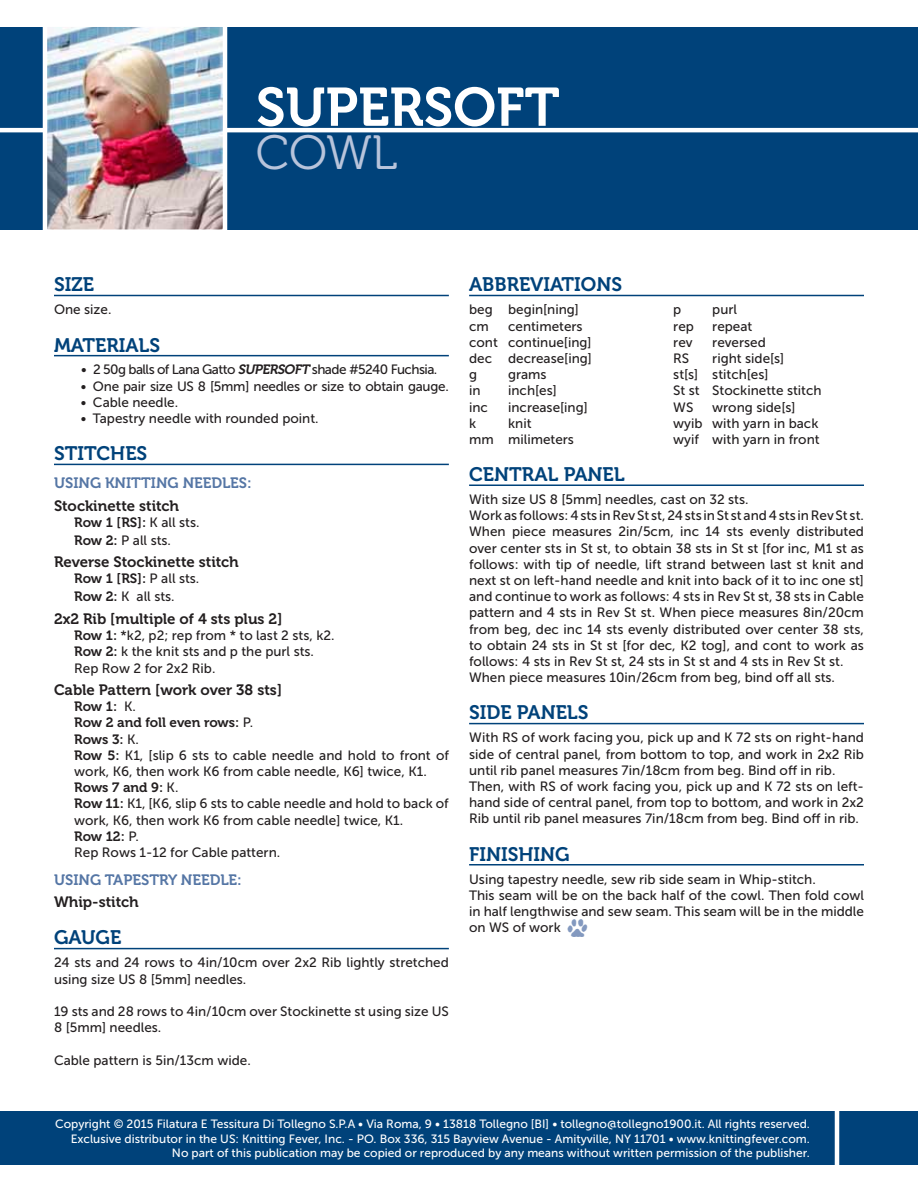
<style>
.page{position:relative;width:918px;height:1188px;background:#fff}
.page>*{position:absolute;margin:0;border:0;box-sizing:border-box;transform-origin:0 0}
.t1{font:54px "Museo 700";color:#fff}
.t2{font:48px "Museo 300";color:#b8c4db}
.t3{font:19.5px "Museo 700";color:#00427a}
.t4{font:15px "Museo 700";color:#231f20}
.t5{font:15px "Museo 700";color:#5576a5}
.t6{font:13.5px/16.2px "Museo Sans 500";color:#231f20}
.t7{font:13.5px/16.2px "Museo 700";letter-spacing:-.005em;color:#231f20}
.t8{font:13.5px "Museo Sans 500";letter-spacing:-.04em;color:#231f20}
.t9{font:13.5px "Museo Sans 500";letter-spacing:-.02em;color:#231f20}
.t10{font:12px/14.4px "Museo Sans 500";color:#fff;text-align:right}
.s1{font-family:"Museo 700";font-style:italic}
.s2{font-family:"Museo Sans 500"}
.s3{font-family:"Museo 700"}
.s4{font-family:"Animal Tracks";font-size:22.5px;color:#8399bf}
</style>
<div class="page">
<div style="left:0;top:27px;width:918px;height:203px;background:#00427a"></div>
<hr style="left:0;top:128px;width:918px;height:4px;background:#fff">
<img style="left:40px;top:27px;width:190px;height:203px">
<hr style="left:54px;top:295px;width:395px;height:1px;background:#00427a">
<hr style="left:54px;top:355px;width:395px;height:1px;background:#00427a">
<hr style="left:54px;top:464px;width:395px;height:1px;background:#00427a">
<hr style="left:54px;top:948px;width:395px;height:1px;background:#00427a">
<hr style="left:469px;top:295px;width:395px;height:1px;background:#00427a">
<hr style="left:469px;top:484px;width:395px;height:2px;background:#00427a">
<hr style="left:469px;top:723px;width:395px;height:1px;background:#00427a">
<hr style="left:469px;top:864px;width:395px;height:2px;background:#00427a">
<div style="left:0;top:1111px;width:918px;height:54px;background:#00427a"></div>
<hr style="left:835px;top:1108px;width:4px;height:60px;background:#fff">
<h1 class="t1" style="left:256px;top:77px;width:305px">SUPERSOFT</h1>
<h2 class="t2" style="left:256px;top:127px;width:143px">COWL</h2>
<h3 class="t3" style="left:54px;top:274px;width:42px">SIZE</h3>
<p class="t6" style="left:54px;top:302px;width:59px">One size.</p>
<h3 class="t3" style="left:54px;top:334px;width:108px">MATERIALS</h3>
<p class="t8" style="left:81px;top:362px;width:358px">• 2 50g balls of Lana Gatto <span class="s1">SUPERSOFT</span>shade #5240 Fuchsia.</p>
<p class="t9" style="left:81px;top:379px;width:369px">• One pair size US 8 [5mm] needles or size to obtain gauge.</p>
<p class="t6" style="left:81px;top:394px;width:99px">• Cable needle.</p>
<p class="t6" style="left:81px;top:410px;width:239px">• Tapestry needle with rounded point.</p>
<h3 class="t3" style="left:54px;top:443px;width:95px">STITCHES</h3>
<p class="t5" style="left:54px;top:474px;width:81px">Using Knitti</p>
<p class="t5" style="left:156px;top:474px;width:38px">ng Nee</p>
<p class="t5" style="left:212px;top:474px;width:42px">dles :</p>
<p class="t4" style="left:54px;top:497px;width:127px">Stockinette stitch</p>
<p class="t7" style="left:74px;top:514px;width:127px">Row 1 [RS]: <span class="s2">K all sts.</span></p>
<p class="t6" style="left:74px;top:532px;width:98px"><span class="s3">Row 2:</span> P all sts.</p>
<p class="t4" style="left:54px;top:554px;width:186px">Reverse Stockinette stitch</p>
<p class="t7" style="left:74px;top:571px;width:127px">Row 1 [RS]: <span class="s2">P all sts.</span></p>
<p class="t6" style="left:74px;top:589px;width:102px"><span class="s3">Row 2:</span> K all sts.</p>
<p class="t4" style="left:54px;top:610px;width:230px">2x2 Rib [multiple of 4 sts plus 2]</p>
<p class="t6" style="left:74px;top:627px;width:262px"><span class="s3">Row 1:</span> *k2, p2; rep from * to last 2 sts, k2.<br><span class="s3">Row 2:</span> k the knit sts and p the purl sts.<br>Rep Row 2 for 2x2 Rib.</p>
<p class="t4" style="left:54px;top:681px;width:230px">Cable Pattern [work over 38 sts]</p>
<p class="t7" style="left:74px;top:699px;width:180px">Row 1: <span class="s2">K.<br></span>Row 2 and foll even rows: <span class="s2">P.<br></span>Rows 3: <span class="s2">K.</span></p>
<p class="t6" style="left:74px;top:747px;width:376px"><span class="s3">Row 5:</span> K1, [slip 6 sts to cable needle and hold to front of work, K6, then work K6 from cable needle, K6] twice, K1.</p>
<p class="t7" style="left:74px;top:780px;width:106px">Rows 7 and 9: <span class="s2">K.</span></p>
<p class="t6" style="left:74px;top:796px;width:376px"><span class="s3">Row 11:</span> K1, [K6, slip 6 sts to cable needle and hold to back of work, K6, then work K6 from cable needle] twice, K1.</p>
<p class="t7" style="left:74px;top:828px;width:66px">Row 12: <span class="s2">P.</span></p>
<p class="t6" style="left:74px;top:844px;width:208px">Rep Rows 1-12 for Cable pattern.</p>
<p class="t5" style="left:54px;top:871px;width:138px">Using TAPESTRY Nee</p>
<p class="t5" style="left:210px;top:871px;width:33px">dle:</p>
<p class="t4" style="left:54px;top:894px;width:86px">Whip-stitch</p>
<h3 class="t3" style="left:54px;top:927px;width:69px">GAUGE</h3>
<p class="t6" style="left:54px;top:955px;width:396px">24 sts and 24 rows to 4in/10cm over 2x2 Rib lightly stretched using size US 8 [5mm] needles.</p>
<p class="t6" style="left:54px;top:1003px;width:396px">19 sts and 28 rows to 4in/10cm over Stockinette st using size US<br>8 [5mm] needles.</p>
<p class="t6" style="left:54px;top:1052px;width:198px">Cable pattern is 5in/13cm wide.</p>
<h3 class="t3" style="left:469px;top:274px;width:155px">ABBREVIATIONS</h3>
<p class="t6" style="left:469px;top:302px;width:111px">beg begin[ning] cm</p>
<p class="t6" style="left:469px;top:318px;width:124px;text-indent:39px">centimeters cont continue[ing] dec decrease[ing] g</p>
<p class="t6" style="left:508px;top:366px;width:40px">grams</p>
<p class="t6" style="left:469px;top:383px;width:13px">in</p>
<p class="t6" style="left:508px;top:383px;width:50px">inch[es]</p>
<p class="t6" style="left:469px;top:399px;width:20px">inc</p>
<p class="t6" style="left:508px;top:399px;width:81px">increase[ing]</p>
<p class="t6" style="left:469px;top:415px;width:9px">k</p>
<p class="t6" style="left:469px;top:415px;width:106px;text-align:center">knit<br>mm milimeters</p>
<p class="t6" style="left:673px;top:302px;width:10px">p</p>
<p class="t6" style="left:712px;top:302px;width:26px">purl</p>
<p class="t6" style="left:673px;top:318px;width:22px">rep</p>
<p class="t6" style="left:712px;top:318px;width:42px">repeat</p>
<p class="t6" style="left:673px;top:334px;width:21px">rev</p>
<p class="t6" style="left:712px;top:334px;width:55px">reversed</p>
<p class="t6" style="left:673px;top:350px;width:18px">RS</p>
<p class="t6" style="left:673px;top:350px;width:150px;text-indent:39px">right side[s]<br>st[s] stitch[es]<br>St st Stockinette stitch<br>WS</p>
<p class="t6" style="left:673px;top:399px;width:148px;text-indent:39px">wrong side[s] wyib with yarn in back wyif with yarn in front</p>
<h3 class="t3" style="left:469px;top:464px;width:157px">CENTRAL PANEL</h3>
<p class="t6" style="left:469px;top:491px;width:396px">With size US 8 [5mm] needles, cast on 32 sts.<br>Work as follows:4sts inRevSt st,24sts inSt st and4sts inRevSt st.<br>When piece measures 2in/5cm, inc 14 sts evenly distributed over center sts in St st, to obtain 38 sts in St st [for inc, M1 st as follows: with tip of needle, lift strand between last st knit and next st on left-hand needle and knit into back of it to inc one st] and continue to work as follows: 4 sts in Rev St st, 38 sts in Cable pattern and 4 sts in Rev St st. When piece measures 8in/20cm from beg, dec inc 14 sts evenly distributed over center 38 sts, to obtain 24 sts in St st [for dec, K2 tog], and cont to work as follows: 4 sts in Rev St st, 24 sts in St st and 4 sts in Rev St st.<br>When piece measures 10in/26cm from beg, bind off all sts.</p>
<h3 class="t3" style="left:469px;top:702px;width:121px">SIDE PANELS</h3>
<p class="t6" style="left:469px;top:730px;width:396px">With RS of work facing you, pick up and K 72 sts on right-hand side of central panel, from bottom to top, and work in 2x2 Rib until rib panel measures 7in/18cm from beg. Bind off in rib.<br>Then, with RS of work facing you, pick up and K 72 sts on left&shy;hand side of central panel, from top to bottom, and work in 2x2<br>Rib until rib panel measures 7in/18cm from beg. Bind off in rib.</p>
<h3 class="t3" style="left:469px;top:843px;width:87px">FINISHING</h3>
<p class="t6" style="left:469px;top:871px;width:396px">Using tapestry needle, sew rib side seam in Whip-stitch.<br>This seam will be on the back half of the cowl. Then fold cowl in half lengthwise and sew seam. This seam will be in the middle on WS of work <span class="s4">D</span></p>
<p class="t10" style="left:55px;top:1117px;width:757px">Copyright © 2015 Filatura E Tessitura Di Tollegno S.P.A • Via Roma, 9 • 13818 Tollegno [BI] • tollegno@tollegno1900.it. All rights reserved.<br>Exclusive distributor in the US: Knitting Fever, Inc. - PO. Box 336, 315 Bayview Avenue - Amityville, NY 11701 • www.knittingfever.com.<br>No part of this publication may be copied or reproduced by any means without written permission of the publisher.</p>
</div>
